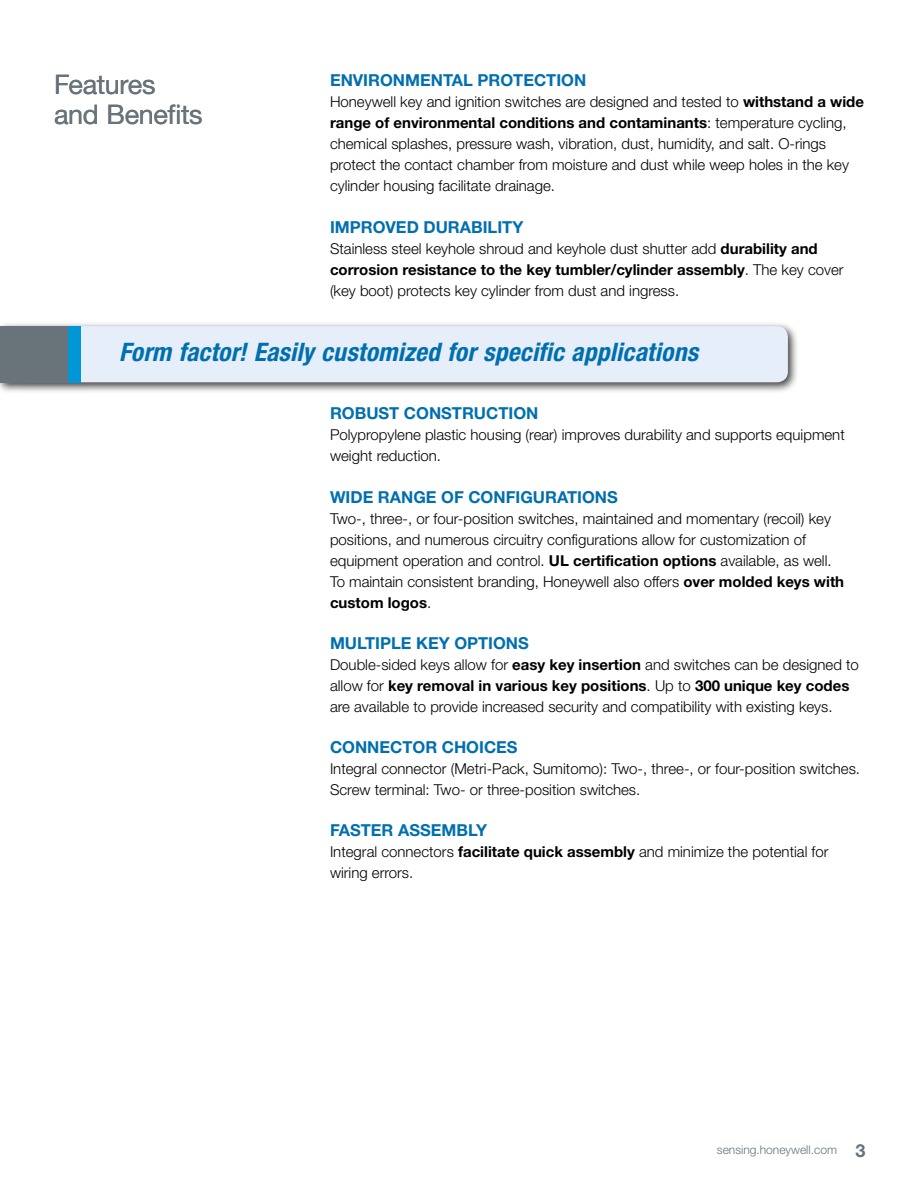
<style>
.page{position:relative;width:918px;height:1188px;background:#fff}
.page>*{position:absolute;margin:0;border:0;box-sizing:border-box;transform-origin:0 0}
.t1{font:27px/30px "Helvetica Neue LT Std";letter-spacing:-.015em;color:#68737a}
.t2{font:italic 700 condensed 25.5px "Helvetica Neue LT Std";letter-spacing:.01em;color:#006faf}
.t3{font:700 16.5px "Helvetica Neue LT Std";color:#006faf}
.t4{font:300 15px/21px "Helvetica Neue LT Std";color:#000}
.t5{font:300 12px "Helvetica Neue LT Std";color:#68737a}
.s1{font-weight:700}
.s2{font-weight:700;font-size:18px}
</style>
<div class="page">
<div style="left:0;top:321px;width:800px;height:73px;background:#000;opacity:.75"></div>
<div style="left:81px;top:326px;width:707px;height:56px;background:#e5eef9"></div>
<div style="left:21px;top:326px;width:60px;height:56px;background:#0097d7"></div>
<div style="left:0;top:326px;width:68px;height:56px;background:#68737a"></div>
<h1 class="t1" style="left:54px;top:69px;width:150px">Features and Benefits</h1>
<p class="t3" style="left:330px;top:70px;width:258px">ENVIRONMENTAL PROTECTION</p>
<p class="t4" style="left:330px;top:91px;width:536px">Honeywell key and ignition switches are designed and tested to <span class="s1">withstand a wide range of environmental conditions and contaminants</span>: temperature cycling, chemical splashes, pressure wash, vibration, dust, humidity, and salt. O-rings protect the contact chamber from moisture and dust while weep holes in the key cylinder housing facilitate drainage.</p>
<p class="t3" style="left:330px;top:216px;width:195px">IMPROVED DURABILITY</p>
<p class="t4" style="left:330px;top:237px;width:515px">Stainless steel keyhole shroud and keyhole dust shutter add <span class="s1">durability and corrosion resistance to the key tumbler/cylinder assembly</span>. The key cover (key boot) protects key cylinder from dust and ingress.</p>
<h2 class="t2" style="left:119px;top:337px;width:581px">Form factor! Easily customized for specific applications</h2>
<p class="t3" style="left:330px;top:403px;width:210px">ROBUST CONSTRUCTION</p>
<p class="t4" style="left:330px;top:424px;width:516px">Polypropylene plastic housing (rear) improves durability and supports equipment weight reduction.</p>
<p class="t3" style="left:330px;top:486px;width:289px">WIDE RANGE OF CONFIGURATIONS</p>
<p class="t4" style="left:330px;top:507px;width:516px">Two-, three-, or four-position switches, maintained and momentary (recoil) key positions, and numerous circuitry configurations allow for customization of equipment operation and control. <span class="s1">UL certification options</span> available, as well.<br>To maintain consistent branding, Honeywell also offers <span class="s1">over molded keys with custom logos</span>.</p>
<p class="t3" style="left:330px;top:633px;width:200px">MULTIPLE KEY OPTIONS</p>
<p class="t4" style="left:330px;top:654px;width:530px">Double-sided keys allow for <span class="s1">easy key insertion</span> and switches can be designed to allow for <span class="s1">key removal in various key positions</span>. Up to <span class="s1">300 unique key codes </span>are available to provide increased security and compatibility with existing keys.</p>
<p class="t3" style="left:330px;top:737px;width:189px">CONNECTOR CHOICES</p>
<p class="t4" style="left:330px;top:758px;width:532px">Integral connector (Metri-Pack, Sumitomo): Two-, three-, or four-position switches.<br>Screw terminal: Two- or three-position switches.</p>
<p class="t3" style="left:330px;top:820px;width:159px">FASTER ASSEMBLY</p>
<p class="t4" style="left:330px;top:841px;width:500px">Integral connectors <span class="s1">facilitate quick assembly</span> and minimize the potential for wiring errors.</p>
<p class="t5" style="left:717px;top:1143px;width:150px">sensing.honeywell.com <span class="s2">3</span></p>
</div>
